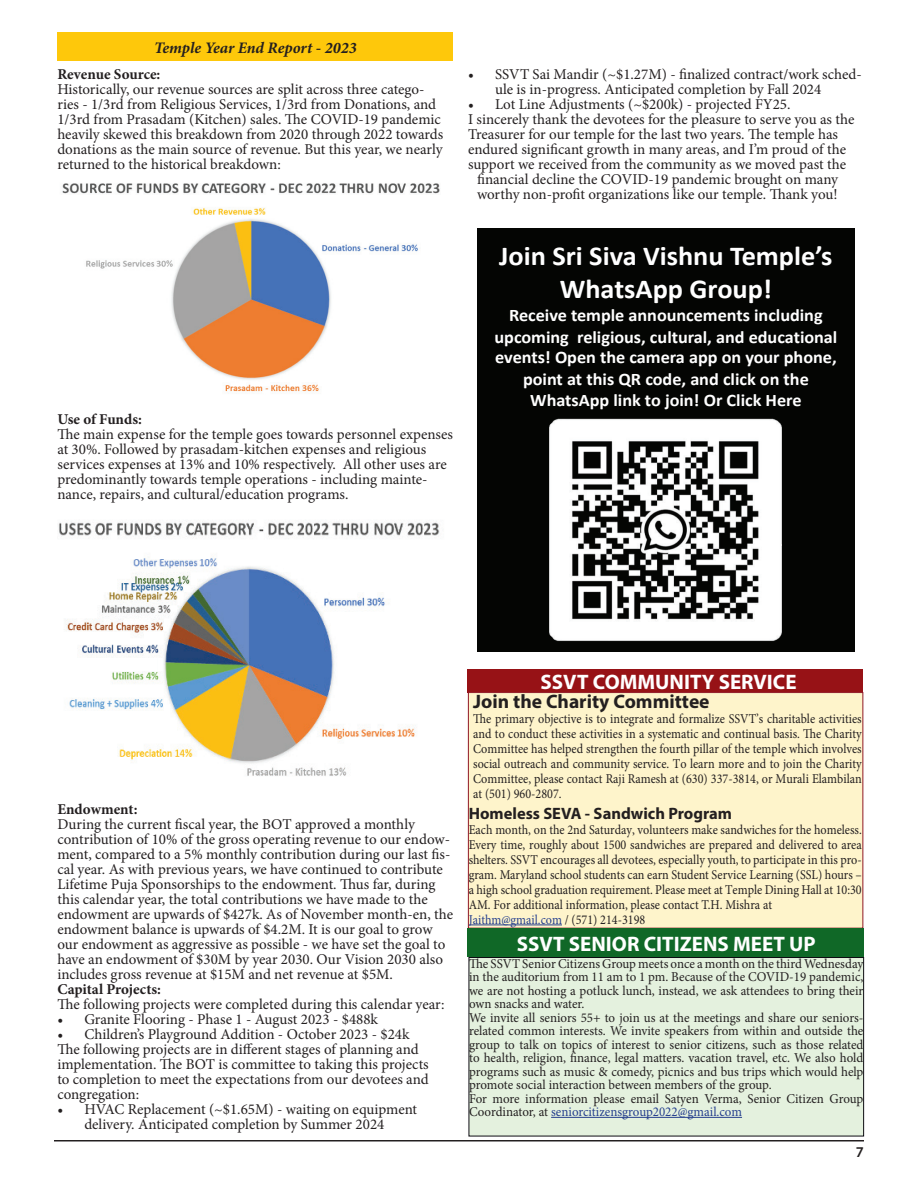
<style>
.page{position:relative;width:918px;height:1188px;background:#fff}
.page>*{position:absolute;margin:0;border:0;box-sizing:border-box;transform-origin:0 0}
.t1{font:700 27.45px/33.3px "Calibri";color:#fff;text-align:center}
.t2{font:700 21px "Myriad Pro";color:#fff}
.t3{font:700 19.5px "Myriad Pro";color:#231f20}
.t4{font:700 17.7px/21px "Calibri";color:#fff;text-align:center}
.t5{font:700 16.5px "Myriad Pro";color:#231f20}
.t6{font:italic 700 16.05px "Minion Pro";color:#231f20}
.t7{font:15px/15px "Minion Pro";letter-spacing:-.005em;color:#231f20}
.t8{font:700 15px "Minion Pro";color:#231f20}
.t9{font:600 15px "Myriad Pro";color:#231f20}
.t10{font:13.5px/15px "Minion Pro";color:#231f20;text-align:justify;scale:.9 1}
.t11{font:13.5px/13.5px "Minion Pro";color:#231f20;scale:.96 1}
.s1{color:#253f8e}
</style>
<div class="page">
<hr style="left:54px;top:1140px;width:810px;height:2px;background:#231f20">
<img style="left:62px;top:183px;width:378px;height:209px">
<div style="left:477px;top:229px;width:378px;height:423px;background:#040503"></div>
<img style="left:550px;top:418px;width:232px;height:223px">
<div style="left:57px;top:32px;width:396px;height:29px;background:#fec80b"></div>
<div style="left:467px;top:670px;width:396px;height:23px;background:#971216"></div>
<div style="left:468px;top:693px;width:395px;height:235px;background:#fef4cb"></div>
<hr style="left:469px;top:925px;width:93px;height:1px;background:#253f8e">
<div style="left:468px;top:692px;width:395px;height:237px;border:1px solid #901826"></div>
<div style="left:469px;top:958px;width:395px;height:178px;background:#e4f1de"></div>
<hr style="left:551px;top:1117px;width:191px;height:1px;background:#253f8e">
<div style="left:469px;top:957px;width:395px;height:179px;border:1px solid #0d0c12"></div>
<div style="left:468px;top:929px;width:396px;height:28px;background:#106827"></div>
<img style="left:58px;top:521px;width:382px;height:255px">
<p class="t6" style="left:154px;top:36px;width:204px">Temple Year End Report - 2023</p>
<p class="t8" style="left:57px;top:64px;width:105px">Revenue Source:</p>
<p class="t7" style="left:57px;top:82px;width:387px">Historically, our revenue sources are split across three catego&shy;ries - 1/3rd from Religious Services, 1/3rd from Donations, and 1/3rd from Prasadam (Kitchen) sales. The COVID-19 pandemic heavily skewed this breakdown from 2020 through 2022 towards donations as the main source of revenue. But this year, we nearly returned to the historical breakdown:</p>
<p class="t7" style="left:495px;top:67px;width:368px;text-indent:-27px">• SSVT Sai Mandir (~$1.27M) - finalized contract/work sched&shy;ule is in-progress. Anticipated completion by Fall 2024</p>
<p class="t7" style="left:468px;top:97px;width:324px">• Lot Line Adjustments (~$200k) - projected FY25.</p>
<p class="t7" style="left:468px;top:112px;width:388px">I sincerely thank the devotees for the pleasure to serve you as the</p>
<p class="t7" style="left:468px;top:127px;width:372px">Treasurer for our temple for the last two years. The temple has</p>
<p class="t7" style="left:468px;top:142px;width:380px">endured significant growth in many areas, and I’m proud of the</p>
<p class="t7" style="left:468px;top:157px;width:380px">support we received from the community as we moved past the</p>
<p class="t7" style="left:477px;top:172px;width:363px">financial decline the COVID-19 pandemic brought on many</p>
<p class="t7" style="left:477px;top:187px;width:362px">worthy non-profit organizations like our temple. Thank you!</p>
<p class="t8" style="left:57px;top:409px;width:86px">Use of Funds:</p>
<p class="t7" style="left:57px;top:427px;width:397px">The main expense for the temple goes towards personnel expenses at 30%. Followed by prasadam-kitchen expenses and religious services expenses at 13% and 10% respectively. All other uses are predominantly towards temple operations - including mainte&shy;nance, repairs, and cultural/education programs.</p>
<h1 class="t1" style="left:499px;top:238px;width:335px">Join Sri Siva Vishnu Temple’s<br>WhatsApp Group!</h1>
<p class="t4" style="left:495px;top:305px;width:344px">Receive temple announcements including upcoming religious, cultural, and educational events! Open the camera app on your phone, point at this QR code, and click on the WhatsApp link to join! Or Click Here</p>
<p class="t8" style="left:57px;top:799px;width:82px">Endowment:</p>
<p class="t7" style="left:57px;top:817px;width:397px">During the current fiscal year, the BOT approved a monthly contribution of 10% of the gross operating revenue to our endow&shy;ment, compared to a 5% monthly contribution during our last fis&shy;cal year. As with previous years, we have continued to contribute Lifetime Puja Sponsorships to the endowment. Thus far, during this calendar year, the total contributions we have made to the endowment are upwards of $427k. As of November month-en, the endowment balance is upwards of $4.2M. It is our goal to grow our endowment as aggressive as possible - we have set the goal to have an endowment of $30M by year 2030. Our Vision 2030 also includes gross revenue at $15M and net revenue at $5M.</p>
<p class="t8" style="left:57px;top:979px;width:105px">Capital Projects:</p>
<p class="t7" style="left:57px;top:997px;width:389px">The following projects were completed during this calendar year:</p>
<p class="t7" style="left:57px;top:1012px;width:322px">• Granite Flooring - Phase 1 - August 2023 - $488k</p>
<p class="t7" style="left:57px;top:1027px;width:373px">• Children’s Playground Addition - October 2023 - $24k The following projects are in different stages of planning and implementation. The BOT is committee to taking this projects to completion to meet the expectations from our devotees and congregation:</p>
<p class="t7" style="left:57px;top:1102px;width:361px;text-align:center">• HVAC Replacement (~$1.65M) - waiting on equipment delivery. Anticipated completion by Summer 2024</p>
<h2 class="t2" style="left:541px;top:668px;width:257px">SSVT COMMUNITY SERVICE</h2>
<h3 class="t3" style="left:473px;top:688px;width:238px">Join the Charity Committee</h3>
<p class="t10" style="left:473px;top:711px;width:433px">The primary objective is to integrate and formalize SSVT’s charitable activities and to conduct these activities in a systematic and continual basis. The Charity Committee has helped strengthen the fourth pillar of the temple which involves social outreach and community service. To learn more and to join the Charity Committee, please contact Raji Ramesh at (630) 337-3814, or Murali Elambilan at (501) 960-2807.</p>
<p class="t5" style="left:469px;top:802px;width:265px">Homeless SEVA - Sandwich Program</p>
<p class="t10" style="left:469px;top:822px;width:438px;text-align:left">Each month, on the 2nd Saturday, volunteers make sandwiches for the homeless.<br>Every time, roughly about 1500 sandwiches are prepared and delivered to area shelters. SSVT encourages all devotees, especially youth, to participate in this pro&shy;gram. Maryland school students can earn Student Service Learning (SSL) hours – a high school graduation requirement. Please meet at Temple Dining Hall at 10:30<br>AM. For additional information, please contact T.H. Mishra at <span class="s1">Jaithm@gmail.com</span> / (571) 214-3198</p>
<p class="t11" style="left:469px;top:957px;width:412px">The SSVT Senior Citizens Group meets once a month on the third Wednesday in the auditorium from 11 am to 1 pm. Because of the COVID-19 pandemic, we are not hosting a potluck lunch, instead, we ask attendees to bring their own snacks and water.<br>We invite all seniors 55+ to join us at the meetings and share our seniors&shy;related common interests. We invite speakers from within and outside the group to talk on topics of interest to senior citizens, such as those related to health, religion, finance, legal matters. vacation travel, etc. We also hold programs such as music &amp; comedy, picnics and bus trips which would help promote social interaction between members of the group.<br>For more information please email Satyen Verma, Senior Citizen Group Coordinator, at <span class="s1">seniorcitizensgroup2022@gmail.com</span></p>
<h2 class="t2" style="left:517px;top:930px;width:300px">SSVT SENIOR CITIZENS MEET UP</h2>
<p class="t9" style="left:856px;top:1142px;width:10px">7</p>
</div>
